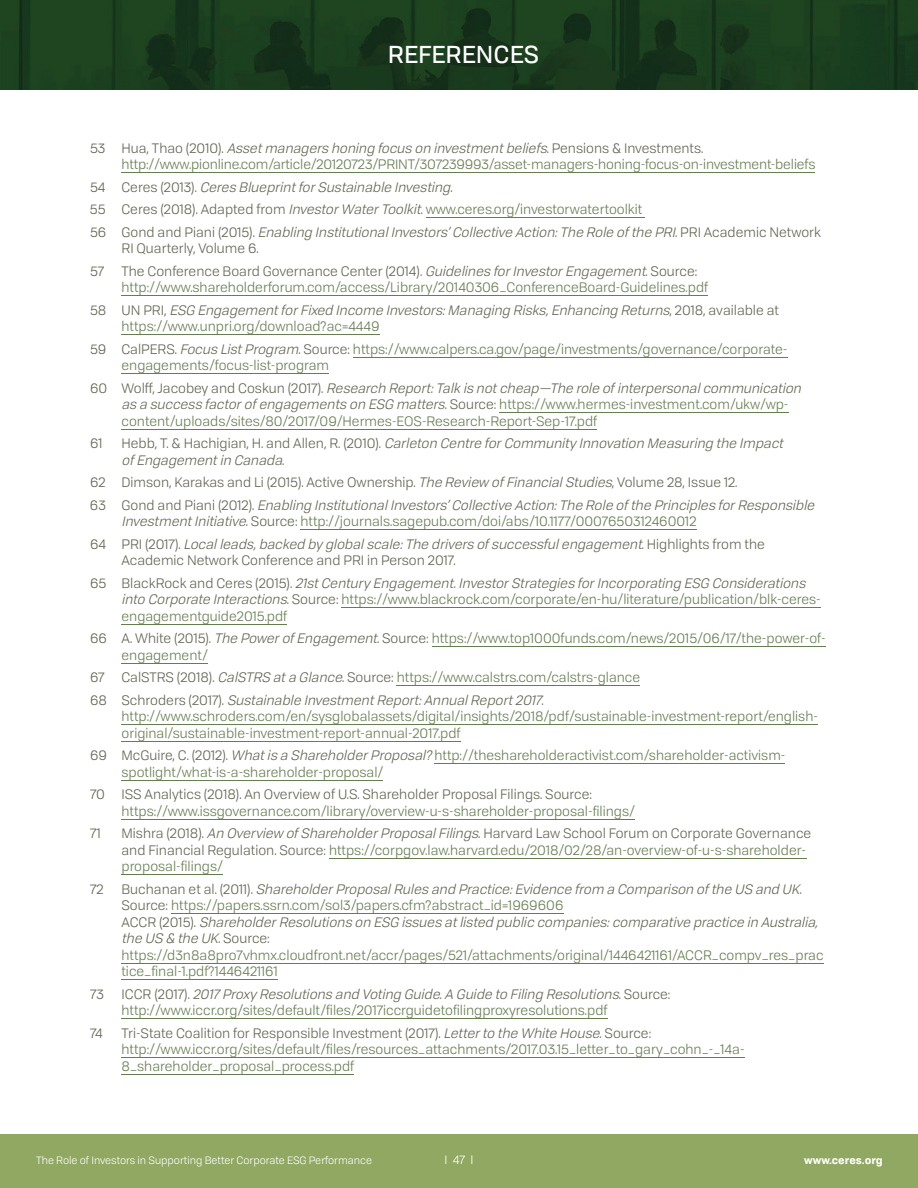
<style>
.page{position:relative;width:918px;height:1188px;background:#fff}
.page>*{position:absolute;margin:0;border:0;box-sizing:border-box;transform-origin:0 0}
.t1{font:24px "Tofino";color:#fff}
.t2{font:13.5px/16.5px "Tofino";color:#667c52}
.t3{font:italic 13.5px/22.5px "Tofino";color:#636354}
.t4{font:13.5px "Tofino";color:#636354}
.t5{font:12px "Tofino";color:#fff}
.t6{font:10.5px "Tofino";color:#fff}
.t7{font:700 10.5px "Tofino";color:#fff}
.s1{color:#636354}
.s2{font-style:italic;color:#636354}
.s3{font-style:normal}
.s4{font-style:normal;color:#667c52}
</style>
<div class="page">
<img style="left:0;top:0;width:918px;height:90px">
<hr style="left:122px;top:172px;width:693px;height:1px;background:#667c52">
<hr style="left:426px;top:217px;width:216px;height:1px;background:#667c52">
<hr style="left:122px;top:295px;width:586px;height:1px;background:#667c52">
<hr style="left:122px;top:334px;width:258px;height:1px;background:#667c52">
<hr style="left:353px;top:357px;width:434px;height:1px;background:#667c52">
<hr style="left:122px;top:373px;width:207px;height:1px;background:#667c52">
<hr style="left:499px;top:412px;width:290px;height:1px;background:#667c52">
<hr style="left:122px;top:429px;width:475px;height:1px;background:#667c52">
<hr style="left:300px;top:529px;width:397px;height:1px;background:#667c52">
<hr style="left:341px;top:607px;width:480px;height:1px;background:#667c52">
<hr style="left:122px;top:624px;width:165px;height:1px;background:#667c52">
<hr style="left:432px;top:646px;width:394px;height:1px;background:#667c52">
<hr style="left:122px;top:663px;width:86px;height:1px;background:#667c52">
<hr style="left:397px;top:685px;width:243px;height:1px;background:#667c52">
<hr style="left:122px;top:724px;width:696px;height:1px;background:#667c52">
<hr style="left:122px;top:741px;width:339px;height:1px;background:#667c52">
<hr style="left:434px;top:763px;width:351px;height:1px;background:#667c52">
<hr style="left:122px;top:780px;width:261px;height:1px;background:#667c52">
<hr style="left:122px;top:819px;width:513px;height:1px;background:#667c52">
<hr style="left:329px;top:858px;width:477px;height:1px;background:#667c52">
<hr style="left:122px;top:874px;width:101px;height:1px;background:#667c52">
<hr style="left:171px;top:913px;width:393px;height:1px;background:#667c52">
<hr style="left:122px;top:963px;width:702px;height:1px;background:#667c52">
<hr style="left:122px;top:979px;width:156px;height:1px;background:#667c52">
<hr style="left:122px;top:1018px;width:486px;height:1px;background:#667c52">
<hr style="left:122px;top:1057px;width:623px;height:1px;background:#667c52">
<hr style="left:122px;top:1074px;width:232px;height:1px;background:#667c52">
<div style="left:0;top:1134px;width:918px;height:54px;background:#90a862"></div>
<h1 class="t1" style="left:388px;top:41px;width:153px">REFERENCES</h1>
<p class="t2" style="left:121px;top:140px;width:696px;text-indent:-31px"><span class="s1">53 Hua, Thao (2010).</span> <span class="s2">Assetmanagershoning focusoninvestmentbeliefs</span><span class="s1">. Pensions &amp; Investments. </span>http://www.pionline.com/article/20120723/PRINT/307239993/asset-managers-honing-focus-on-investment-beliefs</p>
<p class="t3" style="left:90px;top:176px;width:733px"><span class="s3">5 4 C e re s (2 0 1 3 ) .</span> Ceres Blueprint for Sustainable Investing<span class="s3">.<br>55 Ceres (2018). Adapted from</span> InvestorWaterToolkit<span class="s3">.</span> <span class="s4">www.ceres.org/investorwatertoolkit<br></span><span class="s3">5 6 G o n d a n d P i a n i (2 0 1 5) .</span> Enabling Institutional Investors’ Collective Action: The Role of the PRI<span class="s3">. P R I Ac a d e m i c N e two r k</span></p>
<p class="t4" style="left:122px;top:241px;width:139px">RI Quarterly, Volume 6.</p>
<p class="t4" style="left:90px;top:263px;width:16px">57</p>
<p class="t2" style="left:121px;top:263px;width:588px"><span class="s1">The Conference Board Governance Center (2014).</span> <span class="s2">GuidelinesforInvestorEngagement</span><span class="s1">. Source: </span>http://www.shareholderforum.com/access/Library/20140306_ConferenceBoard-Guidelines.pdf</p>
<p class="t3" style="left:122px;top:302px;width:659px;line-height:16.5px;text-indent:-32px"><span class="s3">5 8 U N P R I,</span> ESG Engagement for Fixed Income Investors: Managing Risks, Enhancing Returns<span class="s3">, 2 0 1 8, a v a i l a b l e a t </span><span class="s4">https://www.unpri.org/download?ac=4449</span></p>
<p class="t2" style="left:122px;top:341px;width:667px;text-indent:-32px"><span class="s1">59 CalPERS.</span> <span class="s2">FocusListProgram</span><span class="s1">. Source:</span> https://www.calpers.ca.gov/page/investments/governance/corporate&shy;engagements/focus-list-program</p>
<p class="t2" style="left:122px;top:380px;width:683px;text-indent:-32px"><span class="s1">6 0 Wo l ff, J a c o b ey a n d C o s k u n (2 0 1 7) .</span> <span class="s2">Research Report: Talk is not cheap—The role of interpersonal communication asasuccessfactorof engagementsonESGmatters</span><span class="s1">. Source:</span> https://www.hermes-investment.com/ukw/wp&shy;content/uploads/sites/80/2017/09/Hermes-EOS-Research-Report-Sep-17.pdf</p>
<p class="t4" style="left:90px;top:436px;width:14px">61</p>
<p class="t3" style="left:121px;top:435px;width:665px;line-height:16.5px"><span class="s3">Hebb, T. &amp; Hachigian, H. and Allen, R. (2010).</span> Carleton Centre for Community Innovation Measuring the Impact of Engagement in Canada<span class="s3">.</span></p>
<p class="t3" style="left:90px;top:471px;width:728px"><span class="s3">62 Dimson, Karakas and Li (2015). Active Ownership.</span> TheReviewof FinancialStudies<span class="s3">, Volume 28, Issue 12.<br>6 3 G o n d a n d P i a n i ( 2 0 1 2 ) .</span> Enabling Institutional Investors’ Collective Action: The Role of the Principles for Responsible</p>
<p class="t3" style="left:90px;top:510px;width:676px;text-indent:31px">InvestmentInitiative<span class="s3">. Source:</span> <span class="s4">http://journals.sagepub.com/doi/abs/10.1177/0007650312460012<br></span><span class="s3">6 4 P R I (2 0 1 7) .</span> Local leads, backed by global scale: The drivers of successful engagement<span class="s3">. H i g h l i g h t s f ro m t h e</span></p>
<p class="t3" style="left:90px;top:549px;width:719px;text-indent:32px"><span class="s3">Academic Network Conference and PRI in Person 2017.<br>6 5 B l a c k Ro c k a n d C e re s (2 0 1 5 ) .</span> 21st Century Engagement. Investor Strategies for Incorporating ESG Considerations</p>
<p class="t2" style="left:121px;top:591px;width:701px"><span class="s2">intoCorporateInteractions</span><span class="s1">. Source:</span> https://www.blackrock.com/corporate/en-hu/literature/publication/blk-ceres&shy;engagementguide2015.pdf</p>
<p class="t2" style="left:122px;top:630px;width:706px;text-indent:-32px"><span class="s1">66 A. White (2015).</span> <span class="s2">ThePowerof Engagement</span><span class="s1">. Source:</span> https://www.top1000funds.com/news/2015/06/17/the-power-of&shy;engagement/</p>
<p class="t3" style="left:90px;top:666px;width:552px"><span class="s3">67 CalSTRS (2018).</span> CalSTRSataGlance<span class="s3">. Source:</span> <span class="s4">https://www.calstrs.com/calstrs-glance<br></span><span class="s3">6 8 S c h ro d e rs (2 0 1 7) .</span> Sustainable Investment Report: Annual Report 2017<span class="s3">.</span></p>
<p class="t2" style="left:121px;top:708px;width:698px">http://www.schroders.com/en/sysglobalassets/digital/insights/2018/pdf/sustainable-investment-report/english&shy;original/sustainable-investment-report-annual-2017.pdf</p>
<p class="t2" style="left:122px;top:747px;width:665px;text-indent:-32px"><span class="s1">69 McGuire, C. (2012).</span> <span class="s2">WhatisaShareholderProposal?</span>http://theshareholderactivist.com/shareholder-activism&shy;spotlight/what-is-a-shareholder-proposal/</p>
<p class="t4" style="left:90px;top:787px;width:503px">70 ISS Analytics (2018). An Overview of U.S. Shareholder Proposal Filings. Source:</p>
<p class="t2" style="left:122px;top:803px;width:515px">https://www.issgovernance.com/library/overview-u-s-shareholder-proposal-filings/</p>
<p class="t4" style="left:90px;top:826px;width:12px">71</p>
<p class="t2" style="left:121px;top:825px;width:691px"><span class="s1">Mishra (2018).</span> <span class="s2">AnOverviewof ShareholderProposalFilings</span><span class="s1">. Harvard Law School Forum on Corporate Governance and Financial Regulation. Source:</span> https://corpgov.law.harvard.edu/2018/02/28/an-overview-of-u-s-shareholder&shy;proposal-filings/</p>
<p class="t4" style="left:90px;top:881px;width:15px">72</p>
<p class="t2" style="left:121px;top:881px;width:704px"><span class="s1">B u c h a n a n e t a l . (2 0 1 1 ) .</span> <span class="s2">Shareholder Proposal Rules and Practice: Evidence from a Comparison of the US and UK.<br></span><span class="s1">Source:</span> https://papers.ssrn.com/sol3/papers.cfm?abstract_id=1969606<br><span class="s1">AC C R ( 2 0 1 5 ) .</span> <span class="s2">Shareholder Resolutions on ESG issues at listed public companies: comparative practice in Australia, theUS&amp;theUK.</span><span class="s1">Source: </span>https://d3n8a8pro7vhmx.cloudfront.net/accr/pages/521/attachments/original/1446421161/ACCR_compv_res_prac tice_final-1.pdf?1446421161</p>
<p class="t4" style="left:90px;top:986px;width:15px">73</p>
<p class="t2" style="left:121px;top:986px;width:551px"><span class="s1">I C C R ( 2 0 1 7) .</span> <span class="s2">2017 Proxy Resolutions and Voting Guide. A Guide to Filing Resolutions</span><span class="s1">. S o u rc e : </span>http://www.iccr.org/sites/default/files/2017iccrguidetofilingproxyresolutions.pdf</p>
<p class="t4" style="left:90px;top:1025px;width:14px">74</p>
<p class="t2" style="left:121px;top:1025px;width:625px"><span class="s1">Tri-State Coalition for Responsible Investment (2017).</span> <span class="s2">LettertotheWhiteHouse</span><span class="s1">. Source: </span>http://www.iccr.org/sites/default/files/resources_attachments/2017.03.15_letter_to_gary_cohn_-_14a-<br>8_shareholder_proposal_process.pdf</p>
<p class="t6" style="left:36px;top:1154px;width:338px">The Role of Investors in Supporting Better Corporate ESG Performance</p>
<p class="t5" style="left:445px;top:1153px;width:30px">I47I</p>
<p class="t7" style="left:804px;top:1154px;width:80px">www.ceres.org</p>
</div>
